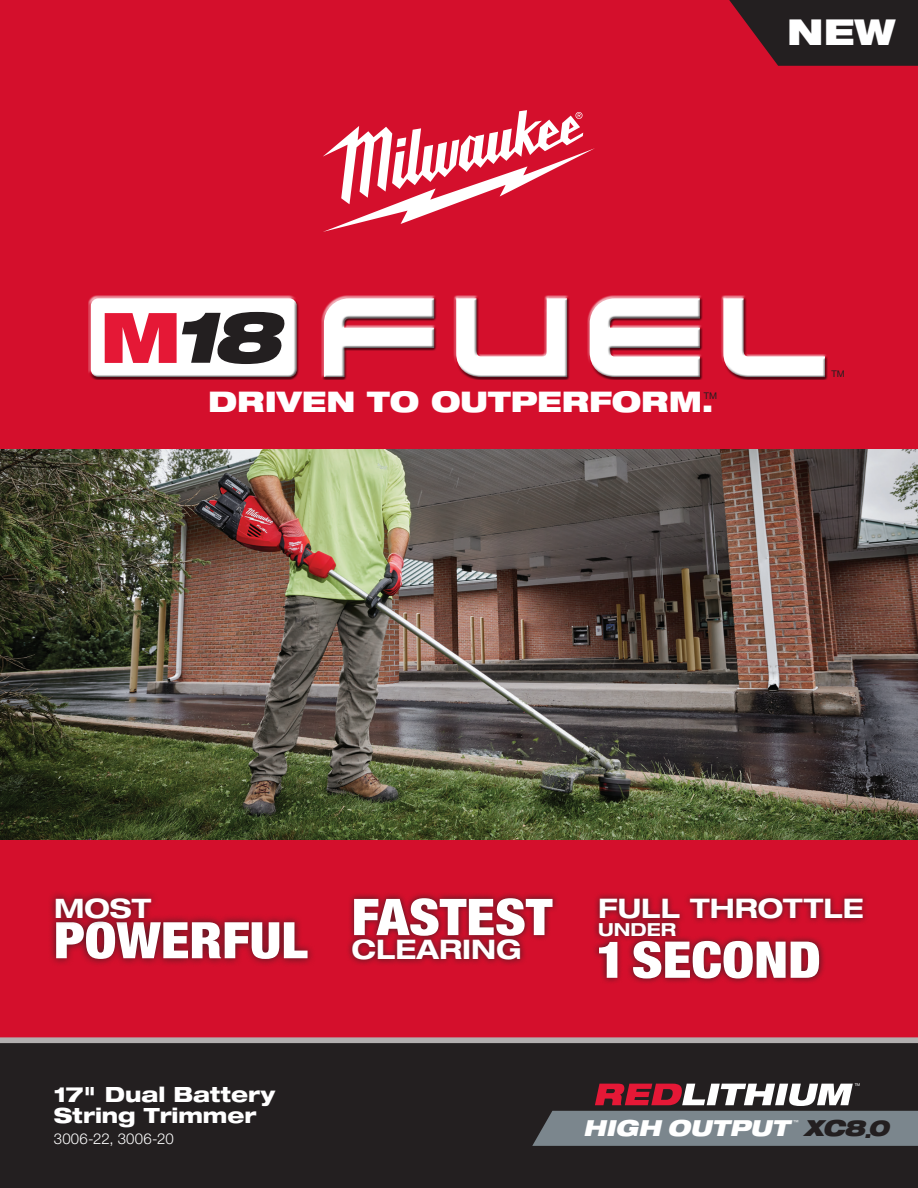
<style>
.page{position:relative;width:918px;height:1188px;background:#d40f2c}
.page>*{position:absolute;margin:0;border:0;box-sizing:border-box;transform-origin:0 0}
.t1{font:900 condensed 50.7px "Helvetica Neue LT Std";color:#fff;scale:1.13 1}
.t2{font:900 condensed 50.4px "Helvetica Neue LT Std";color:#fff;scale:1.13 1}
.t3{font:900 expanded 35.85px "Helvetica Neue LT Std";color:#fff}
.t4{font:900 expanded 28.5px "Helvetica Neue LT Std";color:#fff}
.t5{font:700 expanded 27px "Helvetica Neue LT Std";color:#fff}
.t6{font:700 expanded 26.85px "Helvetica Neue LT Std";color:#fff}
.t7{font:italic 900 expanded 22.2px "Helvetica Neue LT Std";color:#fff}
.t8{font:italic 900 expanded 22.2px "Helvetica Neue LT Std";color:#231f20}
.t9{font:800 expanded 21px/21px "Helvetica Neue LT Std";letter-spacing:-.005em;color:#fff}
.t10{font:700 expanded 18px "Helvetica Neue LT Std";color:#fff}
.t11{font:300 15px "Helvetica Neue LT Std";letter-spacing:.015em;color:#fff}
.t12{font:9.15px "Helvetica Neue LT Std";color:#231f20}
.t13{font:5.55px "Helvetica Neue LT Std";color:#fff}
.t14{font:3.9px "Helvetica Neue LT Std";color:#fff}
.s1{font-size:17.25px}
</style>
<div class="page">
<svg style="left:323px;top:110px;width:272px;height:122px"></svg>
<div style="left:89px;top:297px;width:739px;height:83px;background:#231f20;opacity:.69"></div>
<svg style="left:729px;top:0;width:189px;height:66px;background:#3b1c21"></svg>
<div style="left:0;top:1043px;width:918px;height:145px;background:#231f20"></div>
<div style="left:0;top:1037px;width:918px;height:6px;background:#b2afaf"></div>
<svg style="left:532px;top:1084px;width:386px;height:62px"></svg>
<img style="left:0;top:449px;width:918px;height:391px">
<div style="left:48px;top:914px;width:268px;height:53px;background:#231f20;opacity:.8"></div>
<div style="left:47px;top:890px;width:112px;height:36px;background:#231f20;opacity:.8"></div>
<div style="left:346px;top:933px;width:181px;height:33px;background:#231f20;opacity:.8"></div>
<div style="left:348px;top:892px;width:211px;height:50px;background:#231f20;opacity:.8"></div>
<div style="left:593px;top:891px;width:276px;height:34px;background:#231f20;opacity:.8"></div>
<div style="left:592px;top:935px;width:234px;height:50px;background:#231f20;opacity:.8"></div>
<div style="left:593px;top:916px;width:90px;height:26px;background:#231f20;opacity:.8"></div>
<h3 class="t3" style="left:787px;top:9px;width:110px">NEW</h3>
<h3 class="t4" style="left:208px;top:384px;width:507px">DRIVEN TO OUTPERFORM.</h3>
<p class="t12" style="left:704px;top:390px;width:15px">TM</p>
<p class="t12" style="left:831px;top:368px;width:15px">TM</p>
<p class="t6" style="left:54px;top:891px;width:99px">MOST</p>
<p class="t2" style="left:54px;top:909px;width:226px">POWERFUL</p>
<p class="t1" style="left:352px;top:886px;width:179px">FASTEST</p>
<p class="t5" style="left:598px;top:891px;width:267px">FULL THROTTLE</p>
<p class="t1" style="left:596px;top:929px;width:200px">1 SECOND</p>
<p class="t10" style="left:598px;top:918px;width:80px">UNDER</p>
<p class="t5" style="left:352px;top:932px;width:172px">CLEARING</p>
<p class="t9" style="left:54px;top:1084px;width:223px">17" Dual Battery<br>String Trimmer</p>
<p class="t11" style="left:54px;top:1130px;width:121px">3006-22, 3006-20</p>
<p class="t14" style="left:855px;top:1083px;width:7px">TM</p>
<p class="t7" style="left:583px;top:1114px;width:207px">HIGH OUTPUT</p>
<p class="t13" style="left:793px;top:1119px;width:7px">™</p>
<p class="t8" style="left:804px;top:1114px;width:87px">XC8<span class="s1">.</span>0</p>
</div>
